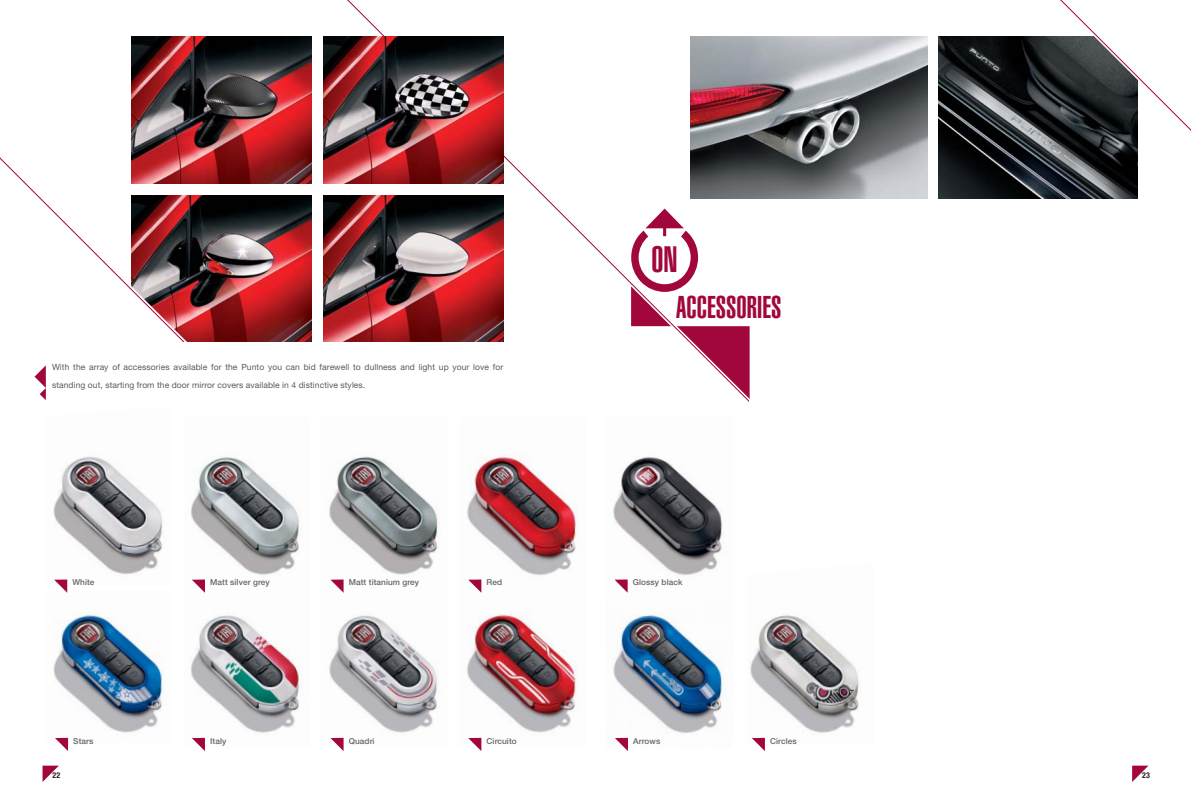
<style>
.page{position:relative;width:1191px;height:794px;background:#fff}
.page>*{position:absolute;margin:0;border:0;box-sizing:border-box;transform-origin:0 0}
.t1{font:900 extra-condensed 36.1px "Helvetica";color:#a1073d}
.t2{font:900 extra-condensed 31px "Helvetica";color:#a1073d}
.t3{font:8.5px/17.3px "Helvetica Neue LT Std";letter-spacing:.01em;color:#58595b}
.t4{font:500 8.2px "Helvetica Neue LT Std";letter-spacing:.01em;color:#636466}
.t5{font:700 condensed 8px "Helvetica Neue LT Std";color:#231f20}
</style>
<div class="page">
<img style="left:938px;top:37px;width:199px;height:161px">
<img style="left:192px;top:195px;width:120px;height:147px">
<svg style="left:1046px;top:0;width:145px;height:145px"></svg>
<svg style="left:0;top:143px;width:192px;height:199px"></svg>
<svg style="left:328px;top:0;width:426px;height:402px"></svg>
<div style="left:749px;top:399px;width:7px;height:10px;background:#fff"></div>
<img style="left:132px;top:37px;width:180px;height:147px">
<img style="left:323px;top:37px;width:180px;height:147px">
<img style="left:323px;top:195px;width:180px;height:147px">
<img style="left:691px;top:37px;width:236px;height:161px">
<img style="left:329px;top:586px;width:109px;height:161px">
<img style="left:190px;top:615px;width:110px;height:123px">
<img style="left:467px;top:584px;width:112px;height:163px">
<img style="left:53px;top:456px;width:110px;height:128px">
<img style="left:190px;top:457px;width:110px;height:118px">
<img style="left:329px;top:456px;width:109px;height:130px">
<img style="left:613px;top:457px;width:112px;height:281px">
<img style="left:467px;top:455px;width:110px;height:129px">
<img style="left:53px;top:591px;width:111px;height:152px">
<img style="left:750px;top:615px;width:109px;height:123px">
<svg style="left:54px;top:579px;width:13px;height:14px"></svg>
<svg style="left:55px;top:738px;width:13px;height:13px"></svg>
<svg style="left:192px;top:579px;width:13px;height:14px"></svg>
<svg style="left:192px;top:738px;width:13px;height:13px"></svg>
<svg style="left:330px;top:579px;width:13px;height:14px"></svg>
<svg style="left:330px;top:738px;width:13px;height:13px"></svg>
<svg style="left:468px;top:579px;width:13px;height:14px"></svg>
<svg style="left:468px;top:738px;width:13px;height:13px"></svg>
<svg style="left:614px;top:579px;width:13px;height:14px"></svg>
<svg style="left:615px;top:738px;width:13px;height:13px"></svg>
<svg style="left:752px;top:738px;width:13px;height:13px"></svg>
<svg style="left:35px;top:365px;width:11px;height:35px"></svg>
<svg style="left:1132px;top:765px;width:16px;height:17px"></svg>
<svg style="left:43px;top:765px;width:16px;height:17px"></svg>
<h1 class="t1" style="left:651px;top:246px;width:28px">ON</h1>
<h2 class="t2" style="left:676px;top:296px;width:106px">ACCESSORIES</h2>
<p class="t3" style="left:52px;top:359px;width:453px">With the array of accessories available for the Punto you can bid farewell to dullness and light up your love for standing out, starting from the door mirror covers available in 4 distinctive styles.</p>
<p class="t4" style="left:72px;top:579px;width:24px">White</p>
<p class="t4" style="left:210px;top:579px;width:61px">Matt silver grey</p>
<p class="t4" style="left:349px;top:579px;width:72px">Matt titanium grey</p>
<p class="t4" style="left:486px;top:579px;width:17px">Red</p>
<p class="t4" style="left:633px;top:579px;width:51px">Glossy black</p>
<p class="t4" style="left:73px;top:738px;width:22px">Stars</p>
<p class="t4" style="left:210px;top:738px;width:18px">Italy</p>
<p class="t4" style="left:349px;top:738px;width:27px">Quadri</p>
<p class="t4" style="left:486px;top:738px;width:32px">Circuito</p>
<p class="t4" style="left:633px;top:738px;width:29px">Arrows</p>
<p class="t4" style="left:770px;top:738px;width:28px">Circles</p>
<p class="t5" style="left:53px;top:772px;width:9px">22</p>
<p class="t5" style="left:1142px;top:772px;width:9px">23</p>
</div>
